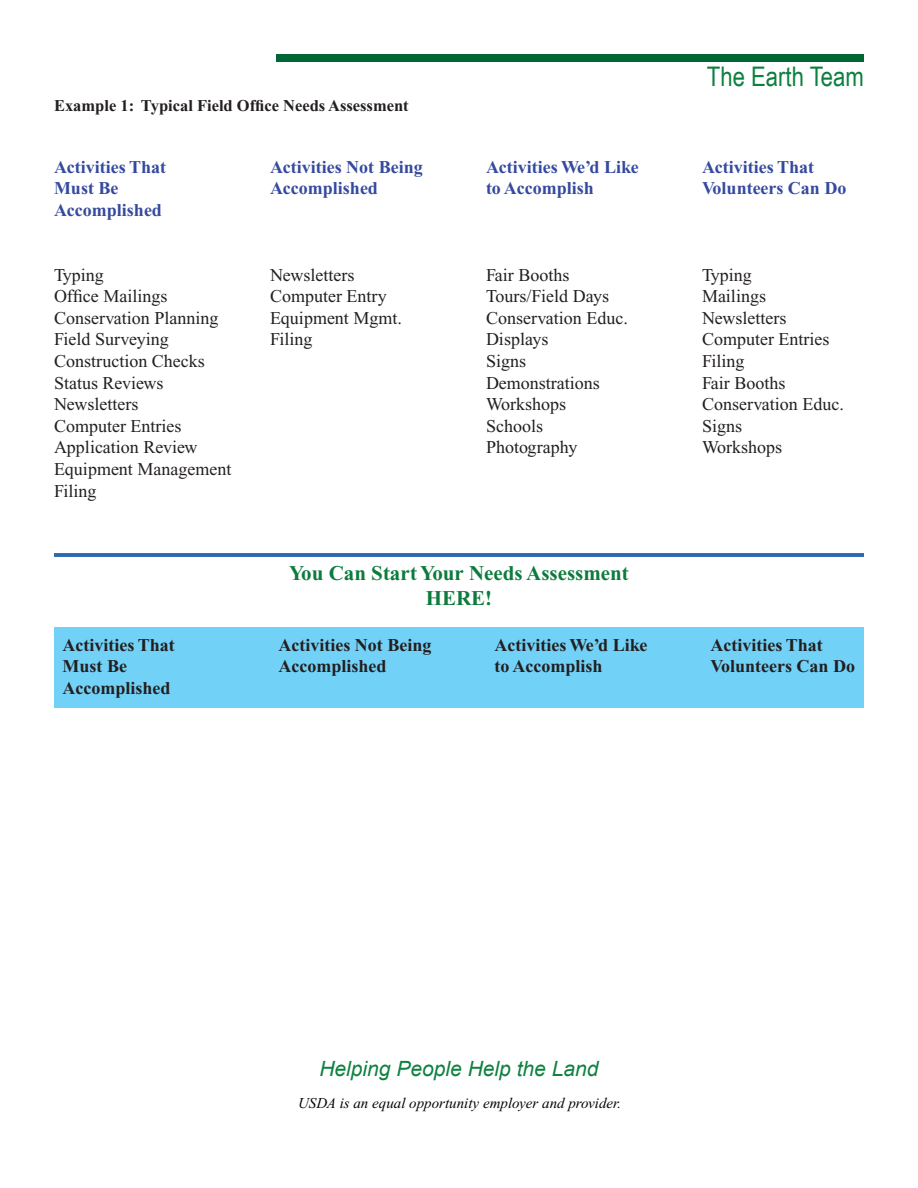
<style>
.page{position:relative;width:918px;height:1188px;background:#fff}
.page>*{position:absolute;margin:0;border:0;box-sizing:border-box;transform-origin:0 0}
.t1{font:27px "Arial Narrow";color:#0d803f}
.t2{font:700 21px "Times New Roman";color:#0c7b3d}
.t3{font:italic 21px "Arial";color:#0e8140}
.t4{font:18px "Times New Roman";color:#231f20}
.t5{font:700 18px "Times New Roman";color:#354a9f}
.t6{font:700 18px "Times New Roman";color:#231f20}
.t7{font:700 16.5px "Times New Roman";color:#231f20}
.t8{font:italic 15px "Times New Roman";color:#040503}
</style>
<div class="page">
<div style="left:277px;top:54px;width:587px;height:7px;background:#006634"></div>
<div style="left:54px;top:628px;width:810px;height:80px;background:#72d1f6"></div>
<hr style="left:54px;top:554px;width:810px;height:2px;background:#2e68b1">
<p class="t7" style="left:54px;top:97px;width:356px">Example 1: Typical Field Office Needs Assessment</p>
<p class="t1" style="left:707px;top:62px;width:159px">The Earth Team</p>
<p class="t5" style="left:54px;top:157px;width:114px">Activities That</p>
<p class="t5" style="left:270px;top:157px;width:154px">Activities Not Being</p>
<p class="t5" style="left:486px;top:157px;width:154px">Activities We’d Like</p>
<p class="t5" style="left:702px;top:157px;width:114px">Activities That</p>
<p class="t5" style="left:54px;top:178px;width:66px">Must Be</p>
<p class="t5" style="left:270px;top:178px;width:109px">Accomplished</p>
<p class="t5" style="left:486px;top:178px;width:109px">to Accomplish</p>
<p class="t5" style="left:702px;top:178px;width:146px">Volunteers Can Do</p>
<p class="t5" style="left:54px;top:200px;width:110px">Accomplished</p>
<p class="t4" style="left:54px;top:265px;width:51px">Typing</p>
<p class="t4" style="left:270px;top:265px;width:86px">Newsletters</p>
<p class="t4" style="left:486px;top:265px;width:85px">Fair Booths</p>
<p class="t4" style="left:702px;top:265px;width:51px">Typing</p>
<p class="t4" style="left:54px;top:286px;width:115px">Office Mailings</p>
<p class="t4" style="left:270px;top:286px;width:118px">Computer Entry</p>
<p class="t4" style="left:486px;top:286px;width:125px">Tours/Field Days</p>
<p class="t4" style="left:702px;top:286px;width:66px">Mailings</p>
<p class="t4" style="left:54px;top:308px;width:166px">Conservation Planning</p>
<p class="t4" style="left:270px;top:308px;width:134px">Equipment Mgmt.</p>
<p class="t4" style="left:486px;top:308px;width:143px">Conservation Educ.</p>
<p class="t4" style="left:702px;top:308px;width:86px">Newsletters</p>
<p class="t4" style="left:54px;top:330px;width:116px">Field Surveying</p>
<p class="t4" style="left:270px;top:330px;width:44px">Filing</p>
<p class="t4" style="left:486px;top:330px;width:64px">Displays</p>
<p class="t4" style="left:702px;top:330px;width:129px">Computer Entries</p>
<p class="t4" style="left:54px;top:351px;width:152px">Construction Checks</p>
<p class="t4" style="left:486px;top:351px;width:42px">Signs</p>
<p class="t4" style="left:702px;top:351px;width:44px">Filing</p>
<p class="t4" style="left:54px;top:373px;width:111px">Status Reviews</p>
<p class="t4" style="left:486px;top:373px;width:115px">Demonstrations</p>
<p class="t4" style="left:702px;top:373px;width:85px">Fair Booths</p>
<p class="t4" style="left:54px;top:394px;width:86px">Newsletters</p>
<p class="t4" style="left:486px;top:394px;width:82px">Workshops</p>
<p class="t4" style="left:702px;top:394px;width:143px">Conservation Educ.</p>
<p class="t4" style="left:54px;top:416px;width:129px">Computer Entries</p>
<p class="t4" style="left:486px;top:416px;width:59px">Schools</p>
<p class="t4" style="left:702px;top:416px;width:42px">Signs</p>
<p class="t4" style="left:54px;top:438px;width:145px">Application Review</p>
<p class="t4" style="left:486px;top:438px;width:93px">Photography</p>
<p class="t4" style="left:702px;top:438px;width:82px">Workshops</p>
<p class="t4" style="left:54px;top:459px;width:179px">Equipment Management</p>
<p class="t4" style="left:54px;top:481px;width:44px">Filing</p>
<p class="t2" style="left:289px;top:562px;width:341px">You Can Start Your Needs Assessment</p>
<p class="t2" style="left:426px;top:587px;width:68px">HERE!</p>
<p class="t6" style="left:63px;top:635px;width:114px">Activities That</p>
<p class="t6" style="left:279px;top:635px;width:154px">Activities Not Being</p>
<p class="t6" style="left:495px;top:635px;width:154px">Activities We’d Like</p>
<p class="t6" style="left:711px;top:635px;width:114px">Activities That</p>
<p class="t6" style="left:63px;top:656px;width:66px">Must Be</p>
<p class="t6" style="left:279px;top:656px;width:109px">Accomplished</p>
<p class="t6" style="left:495px;top:656px;width:109px">to Accomplish</p>
<p class="t6" style="left:711px;top:656px;width:146px">Volunteers Can Do</p>
<p class="t6" style="left:63px;top:678px;width:110px">Accomplished</p>
<p class="t3" style="left:319px;top:1057px;width:280px">Helping People Help the Land</p>
<p class="t8" style="left:298px;top:1095px;width:324px">USDA is an equal opportunity employer and provider.</p>
</div>
